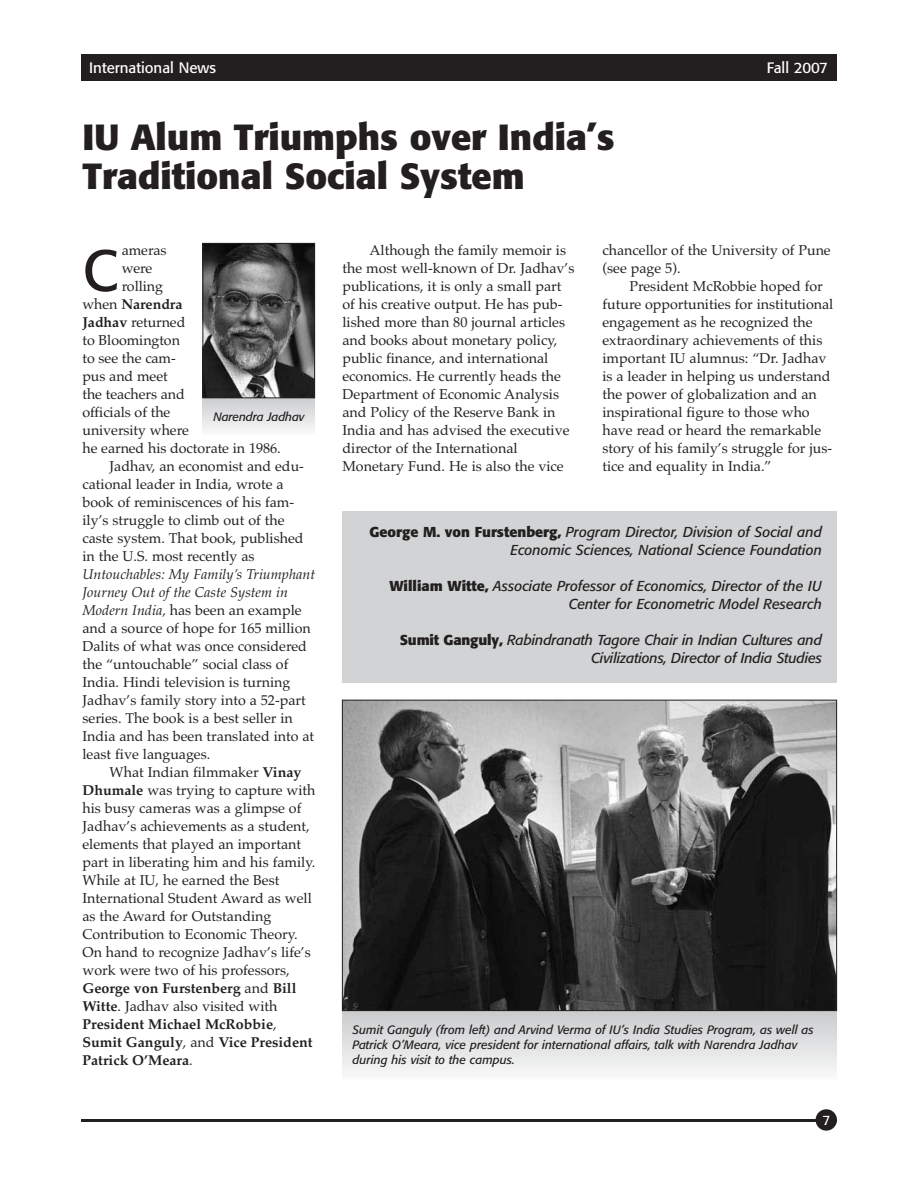
<style>
.page{position:relative;width:918px;height:1188px;background:#fff}
.page>*{position:absolute;margin:0;border:0;box-sizing:border-box;transform-origin:0 0}
.t1{font:57.45px "Formata";color:#231f20}
.t2{font:700 36px/39px "Formata";color:#231f20}
.t3{font:15px "Formata";color:#fff}
.t4{font:14.25px/18px "Palatino";color:#231f20}
.t5{font:italic 14.25px/18px "Formata";color:#231f20;text-align:right}
.t6{font:700 14.25px "Palatino";color:#231f20}
.t7{font:italic 14.25px "Palatino";color:#231f20}
.t8{font:13.5px "Formata";color:#fff}
.t9{font:italic 12px/15px "Formata";color:#231f20}
.s1{font-weight:400}
.s2{font-weight:700}
.s3{font-style:italic}
.s4{font-weight:700;font-style:normal}
</style>
<div class="page">
<div style="left:81px;top:54px;width:756px;height:27px;background:#231f20"></div>
<hr style="left:81px;top:1119px;width:756px;height:3px;background:#231f20">
<div style="left:816px;top:1109px;width:21px;height:22px;background:#231f20;border-radius:50%"></div>
<svg style="left:202px;top:398px;width:113px;height:33px"></svg>
<img style="left:204px;top:245px;width:109px;height:151px">
<div style="left:202px;top:243px;width:113px;height:155px;border:1px solid #231f20"></div>
<div style="left:342px;top:1008px;width:495px;height:72px;background:linear-gradient(to bottom,#c7c9cb,#f9f9fa)"></div>
<img style="left:344px;top:702px;width:491px;height:307px">
<div style="left:342px;top:700px;width:495px;height:311px;border:1px solid #231f20"></div>
<div style="left:342px;top:511px;width:495px;height:171px;background:#d1d3d4"></div>
<p class="t3" style="left:89px;top:61px;width:128px">International News</p>
<p class="t3" style="left:767px;top:61px;width:63px">Fall 2007</p>
<p class="t2" style="left:82px;top:121px;width:534px">IU Alum Triumphs over India’s<br>Traditional Social System</p>
<p class="t1" style="left:82px;top:245px;width:37px">C</p>
<p class="t4" style="left:122px;top:243px;width:46px">ameras</p>
<p class="t4" style="left:122px;top:261px;width:32px">were</p>
<p class="t4" style="left:122px;top:279px;width:43px">rolling</p>
<p class="t6" style="left:82px;top:299px;width:102px"><span class="s1">when</span> Narendra</p>
<p class="t4" style="left:82px;top:315px;width:104px"><span class="s2">Jadhav</span> returned</p>
<p class="t4" style="left:82px;top:333px;width:99px">to Bloomington</p>
<p class="t4" style="left:82px;top:351px;width:95px">to see the cam-</p>
<p class="t4" style="left:82px;top:369px;width:87px">pus and meet</p>
<p class="t4" style="left:82px;top:387px;width:104px">the teachers and</p>
<p class="t4" style="left:82px;top:405px;width:89px">officials of the</p>
<p class="t4" style="left:82px;top:423px;width:108px">university where</p>
<p class="t4" style="left:82px;top:441px;width:200px">he earned his doctorate in 1986.</p>
<p class="t4" style="left:110px;top:459px;width:196px">Jadhav, an economist and edu-</p>
<p class="t4" style="left:82px;top:477px;width:203px">cational leader in India, wrote a</p>
<p class="t4" style="left:82px;top:495px;width:213px">book of reminiscences of his fam-</p>
<p class="t4" style="left:82px;top:513px;width:204px">ily’s struggle to climb out of the</p>
<p class="t4" style="left:82px;top:531px;width:223px">caste system. That book, published</p>
<p class="t4" style="left:82px;top:549px;width:174px">in the U.S. most recently as</p>
<p class="t7" style="left:82px;top:568px;width:234px">Untouchables: My Family’s Triumphant</p>
<p class="t7" style="left:82px;top:586px;width:207px">Journey Out of the Caste System in</p>
<p class="t4" style="left:82px;top:603px;width:221px"><span class="s3">Modern India,</span> has been an example</p>
<p class="t4" style="left:82px;top:621px;width:230px">and a source of hope for 165 million</p>
<p class="t4" style="left:82px;top:639px;width:226px">Dalits of what was once considered</p>
<p class="t4" style="left:82px;top:657px;width:207px">the “untouchable” social class of</p>
<p class="t4" style="left:82px;top:675px;width:209px">India. Hindi television is turning</p>
<p class="t4" style="left:82px;top:693px;width:225px">Jadhav’s family story into a 52-part</p>
<p class="t4" style="left:82px;top:711px;width:212px">series. The book is a best seller in</p>
<p class="t4" style="left:82px;top:729px;width:233px">India and has been translated into at</p>
<p class="t4" style="left:82px;top:747px;width:129px">least five languages.</p>
<p class="t4" style="left:110px;top:765px;width:193px">What Indian filmmaker <span class="s2">Vinay</span></p>
<p class="t4" style="left:82px;top:783px;width:234px"><span class="s2">Dhumale</span> was trying to capture with</p>
<p class="t4" style="left:82px;top:801px;width:220px">his busy cameras was a glimpse of</p>
<p class="t4" style="left:82px;top:819px;width:229px">Jadhav’s achievements as a student,</p>
<p class="t4" style="left:82px;top:837px;width:220px">elements that played an important</p>
<p class="t4" style="left:82px;top:855px;width:234px">part in liberating him and his family.</p>
<p class="t4" style="left:82px;top:873px;width:198px">While at IU, he earned the Best</p>
<p class="t4" style="left:82px;top:891px;width:231px">International Student Award as well</p>
<p class="t4" style="left:82px;top:909px;width:190px">as the Award for Outstanding</p>
<p class="t4" style="left:82px;top:927px;width:217px">Contribution to Economic Theory.</p>
<p class="t4" style="left:82px;top:945px;width:230px">On hand to recognize Jadhav’s life’s</p>
<p class="t4" style="left:82px;top:963px;width:209px">work were two of his professors,</p>
<p class="t6" style="left:82px;top:983px;width:215px">George von Furstenberg <span class="s1">and</span> Bill</p>
<p class="t4" style="left:83px;top:999px;width:196px"><span class="s2">Witte</span>. Jadhav also visited with</p>
<p class="t6" style="left:83px;top:1019px;width:196px">President Michael McRobbie<span class="s1">,</span></p>
<p class="t6" style="left:83px;top:1036px;width:232px">Sumit Ganguly<span class="s1">, and</span> Vice President</p>
<p class="t6" style="left:83px;top:1054px;width:112px">Patrick O’Meara<span class="s1">.</span></p>
<p class="t9" style="left:213px;top:410px;width:93px">Narendra Jadhav</p>
<p class="t4" style="left:342px;top:243px;width:234px;text-indent:27px">Although the family memoir is the most well-known of Dr. Jadhav’s publications, it is only a small part of his creative output. He has pub&shy;lished more than 80 journal articles and books about monetary policy, public finance, and international economics. He currently heads the Department of Economic Analysis and Policy of the Reserve Bank in India and has advised the executive director of the International Monetary Fund. He is also the vice</p>
<p class="t4" style="left:602px;top:243px;width:230px">chancellor of the University of Pune</p>
<p class="t4" style="left:602px;top:261px;width:80px">(see page 5).</p>
<p class="t4" style="left:630px;top:279px;width:195px">President McRobbie hoped for</p>
<p class="t4" style="left:602px;top:297px;width:232px">future opportunities for institutional</p>
<p class="t4" style="left:602px;top:315px;width:212px">engagement as he recognized the</p>
<p class="t4" style="left:602px;top:333px;width:221px">extraordinary achievements of this</p>
<p class="t4" style="left:602px;top:351px;width:226px">important IU alumnus: “Dr. Jadhav</p>
<p class="t4" style="left:602px;top:369px;width:230px">is a leader in helping us understand</p>
<p class="t4" style="left:602px;top:387px;width:216px">the power of globalization and an</p>
<p class="t4" style="left:602px;top:405px;width:209px">inspirational figure to those who</p>
<p class="t4" style="left:602px;top:423px;width:220px">have read or heard the remarkable</p>
<p class="t4" style="left:602px;top:441px;width:231px">story of his family’s struggle for jus-</p>
<p class="t4" style="left:602px;top:459px;width:171px">tice and equality in India.”</p>
<p class="t5" style="left:370px;top:524px;width:454px"><span class="s4">George M. von Furstenberg,</span> Program Director, Division of Social and<br>Economic Sciences, National Science Foundation</p>
<p class="t5" style="left:389px;top:578px;width:434px"><span class="s4">William Witte,</span> Associate Professor of Economics, Director of the IU<br>Center for Econometric Model Research</p>
<p class="t5" style="left:400px;top:632px;width:424px"><span class="s4">Sumit Ganguly,</span> Rabindranath Tagore Chair in Indian Cultures and<br>Civilizations, Director of India Studies</p>
<p class="t9" style="left:352px;top:1023px;width:463px">Sumit Ganguly (from left) and Arvind Verma of IU’s India Studies Program, as well as<br>Patrick O’Meara, vice president for international affairs, talk with Narendra Jadhav during his visit to the campus.</p>
<p class="t8" style="left:823px;top:1114px;width:9px">7</p>
</div>
